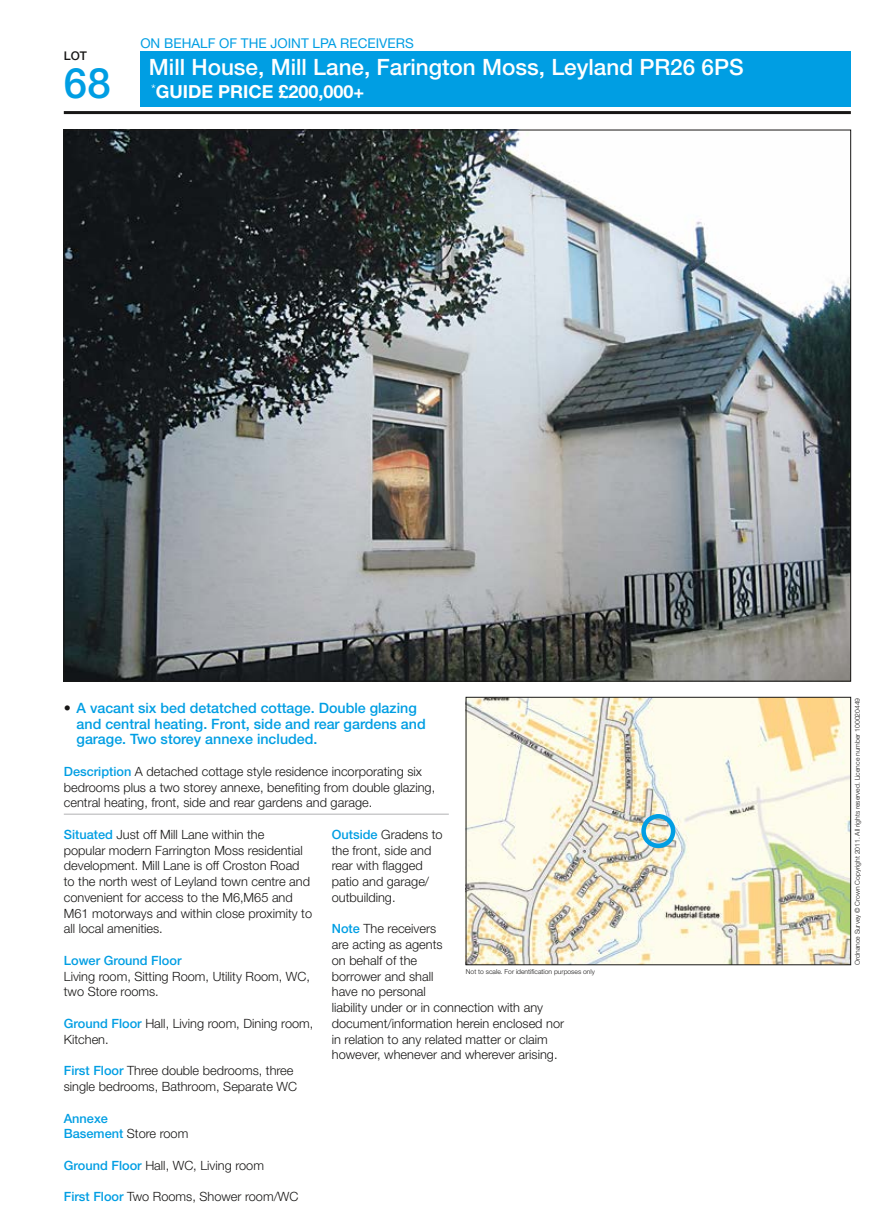
<style>
.page{position:relative;width:892px;height:1220px;background:#fff}
.page>*{position:absolute;margin:0;border:0;box-sizing:border-box;transform-origin:0 0}
.t1{font:500 42px "Helvetica Neue LT Std";color:#009ee3}
.t2{font:500 22.5px "Helvetica Neue LT Std";color:#fff}
.t3{font:700 18px "Helvetica Neue LT Std";color:#fff}
.t4{font:500 14.25px/15.8px "Helvetica Neue LT Std";color:#009ee3}
.t5{font:13.5px "Helvetica Neue LT Std";color:#009ee3}
.t6{font:300 12.75px/15.8px "Helvetica Neue LT Std";color:#181716}
.t7{font:500 12.75px/15.8px "Helvetica Neue LT Std";color:#009ee3}
.t8{font:500 12px "Helvetica Neue LT Std";color:#181716}
.t9{font:300 6.75px "Helvetica Neue LT Std";color:#181716}
.s1{color:#181716}
.s2{font-weight:500;color:#009ee3}
.s3{font-weight:300;color:#181716}
</style>
<div class="page">
<div style="left:140px;top:51px;width:710px;height:56px;background:#009ee3"></div>
<hr style="left:64px;top:111px;width:786px;height:3px;background:#181716">
<img style="left:66px;top:132px;width:782px;height:547px">
<img style="left:468px;top:699px;width:380px;height:264px">
<div style="left:466px;top:697px;width:384px;height:268px;border:1px solid #181716"></div>
<div style="left:641px;top:814px;width:34px;height:34px;border:4px solid #009ee3;border-radius:50%"></div>
<hr style="left:64px;top:813px;width:385px;height:1px;background:#b1b2b3">
<p class="t8" style="left:64px;top:48px;width:25px">LOT</p>
<h1 class="t1" style="left:64px;top:58px;width:48px">68</h1>
<p class="t5" style="left:140px;top:35px;width:275px">ON BEHALF OF THE JOINT LPA RECEIVERS</p>
<h2 class="t2" style="left:149px;top:53px;width:596px">Mill House, Mill Lane, Farington Moss, Leyland PR26 6PS</h2>
<h3 class="t3" style="left:151px;top:81px;width:215px"><sup>*</sup>GUIDE PRICE £200,000+</h3>
<p class="t4" style="left:77px;top:699px;width:351px;text-indent:-13px"><span class="s1">•</span> A vacant six bed detatched cottage. Double glazing and central heating. Front, side and rear gardens and garage. Two storey annexe included.</p>
<p class="t6" style="left:64px;top:763px;width:373px"><span class="s2">Description</span> A detached cottage style residence incorporating six bedrooms plus a two storey annexe, benefiting from double glazing, central heating, front, side and rear gardens and garage.</p>
<p class="t6" style="left:64px;top:826px;width:250px"><span class="s2">Situated</span> Just off Mill Lane within the<br>popular modern Farrington Moss residential development. Mill Lane is off Croston Road to the north west of Leyland town centre and convenient for access to the M6,M65 and M61 motorways and within close proximity to all local amenities.</p>
<p class="t7" style="left:64px;top:952px;width:119px">Lower Ground Floor</p>
<p class="t6" style="left:64px;top:968px;width:248px">Living room, Sitting Room, Utility Room, WC, two Store rooms.</p>
<p class="t6" style="left:64px;top:1015px;width:251px"><span class="s2">Ground Floor</span> Hall, Living room, Dining room,<br>Kitchen.</p>
<p class="t6" style="left:64px;top:1062px;width:235px"><span class="s2">First Floor</span> Three double bedrooms, three single bedrooms, Bathroom, Separate WC</p>
<p class="t7" style="left:64px;top:1109px;width:126px">Annexe<br>Basement <span class="s3">Store room</span></p>
<p class="t6" style="left:64px;top:1157px;width:202px"><span class="s2">Ground Floor</span> Hall, WC, Living room</p>
<p class="t6" style="left:64px;top:1188px;width:236px"><span class="s2">First Floor</span> Two Rooms, Shower room/WC</p>
<p class="t6" style="left:332px;top:826px;width:112px"><span class="s2">Outside</span> Gradens to the front, side and rear with flagged patio and garage/ outbuilding.</p>
<p class="t6" style="left:332px;top:920px;width:234px"><span class="s2">Note</span> The receivers<br>are acting as agents<br>on behalf of the<br>borrower and shall<br>have no personal<br>liability under or in connection with any document/information herein enclosed nor in relation to any related matter or claim however, whenever and wherever arising.</p>
<p class="t9" style="left:466px;top:967px;width:131px">Not to scale. For identification purposes only</p>
<p class="t9" style="left:853px;top:965px;width:268px;rotate:-90deg">Ordnance Survey © Crown Copyright 2011. All rights reserved. Licence number 100020449</p>
</div>
